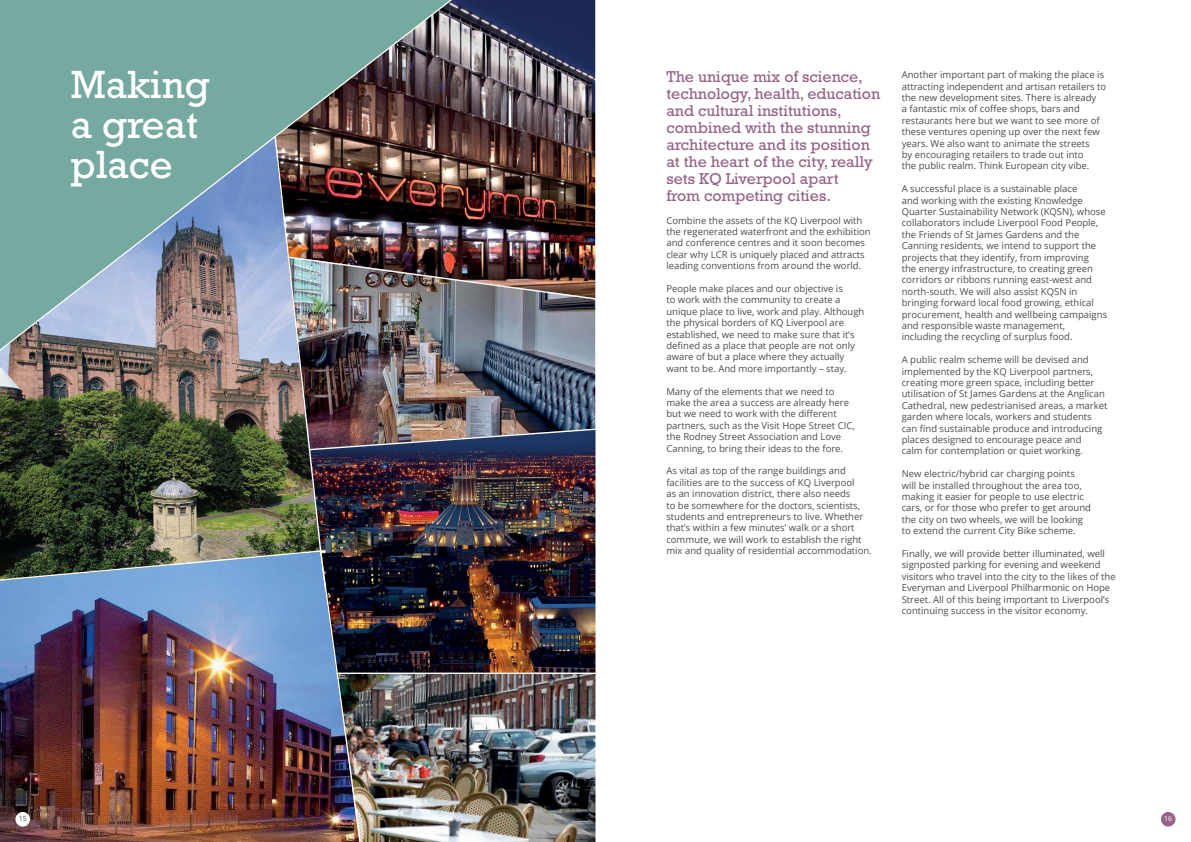
<style>
.page{position:relative;width:1191px;height:842px;background:#fff}
.page>*{position:absolute;margin:0;border:0;box-sizing:border-box;transform-origin:0 0}
.t1{font:40px/40px "Rockwell Std";color:#fff}
.t2{font:16px/17px "Rockwell Std";color:#966488}
.t3{font:9.5px/11.4px "Open Sans";color:#4d4d4f}
.t4{font:7px "Open Sans";color:#4d4d4f}
.t5{font:7px "Open Sans";color:#fff}
</style>
<div class="page">
<img style="left:326px;top:456px;width:270px;height:216px">
<img style="left:326px;top:300px;width:270px;height:156px">
<img style="left:363px;top:672px;width:233px;height:170px">
<img style="left:477px;top:0;width:119px;height:300px">
<img style="left:0;top:368px;width:326px;height:182px">
<img style="left:0;top:0;width:477px;height:368px">
<img style="left:0;top:550px;width:363px;height:292px">
<div style="left:1161px;top:812px;width:14px;height:14px;background:#966488;border-radius:50%"></div>
<div style="left:15px;top:812px;width:15px;height:14px;background:#fff;border-radius:50%"></div>
<h1 class="t1" style="left:71px;top:64px;width:140px">Making a great place</h1>
<h2 class="t2" style="left:666px;top:68px;width:215px">The unique mix of science, technology, health, education and cultural institutions, combined with the stunning architecture and its position at the heart of the city, really sets KQ Liverpool apart<br>from competing cities.</h2>
<p class="t3" style="left:666px;top:214px;width:206px">Combine the assets of the KQ Liverpool with the regenerated waterfront and the exhibition and conference centres and it soon becomes clear why LCR is uniquely placed and attracts leading conventions from around the world.</p>
<p class="t3" style="left:666px;top:283px;width:199px">People make places and our objective is<br>to work with the community to create a unique place to live, work and play. Although the physical borders of KQ Liverpool are established, we need to make sure that it’s defined as a place that people are not only aware of but a place where they actually want to be. And more importantly – stay.</p>
<p class="t3" style="left:666px;top:385px;width:190px">Many of the elements that we need to make the area a success are already here but we need to work with the different partners, such as the Visit Hope Street CIC, the Rodney Street Association and Love Canning, to bring their ideas to the fore.</p>
<p class="t3" style="left:666px;top:465px;width:207px">As vital as top of the range buildings and facilities are to the success of KQ Liverpool<br>as an innovation district, there also needs<br>to be somewhere for the doctors, scientists, students and entrepreneurs to live. Whether that’s within a few minutes’ walk or a short commute, we will work to establish the right mix and quality of residential accommodation.</p>
<p class="t3" style="left:901px;top:69px;width:206px">Another important part of making the place is attracting independent and artisan retailers to the new development sites. There is already<br>a fantastic mix of coffee shops, bars and restaurants here but we want to see more of these ventures opening up over the next few years. We also want to animate the streets<br>by encouraging retailers to trade out into<br>the public realm. Think European city vibe.</p>
<p class="t3" style="left:901px;top:183px;width:207px">A successful place is a sustainable place<br>and working with the existing Knowledge Quarter Sustainability Network (KQSN), whose collaborators include Liverpool Food People, the Friends of St James Gardens and the Canning residents, we intend to support the projects that they identify, from improving<br>the energy infrastructure, to creating green corridors or ribbons running east-west and north-south. We will also assist KQSN in bringing forward local food growing, ethical procurement, health and wellbeing campaigns and responsible waste management, including the recycling of surplus food.</p>
<p class="t3" style="left:901px;top:354px;width:207px">A public realm scheme will be devised and implemented by the KQ Liverpool partners, creating more green space, including better utilisation of St James Gardens at the Anglican Cathedral, new pedestrianised areas, a market garden where locals, workers and students can find sustainable produce and introducing places designed to encourage peace and<br>calm for contemplation or quiet working.</p>
<p class="t3" style="left:901px;top:468px;width:191px">New electric/hybrid car charging points will be installed throughout the area too, making it easier for people to use electric cars, or for those who prefer to get around the city on two wheels, we will be looking to extend the current City Bike scheme.</p>
<p class="t3" style="left:901px;top:548px;width:215px">Finally, we will provide better illuminated, well signposted parking for evening and weekend visitors who travel into the city to the likes of the Everyman and Liverpool Philharmonic on Hope Street. All of this being important to Liverpool’s continuing success in the visitor economy.</p>
<p class="t4" style="left:19px;top:814px;width:10px">15</p>
<p class="t5" style="left:1164px;top:814px;width:10px">16</p>
</div>
